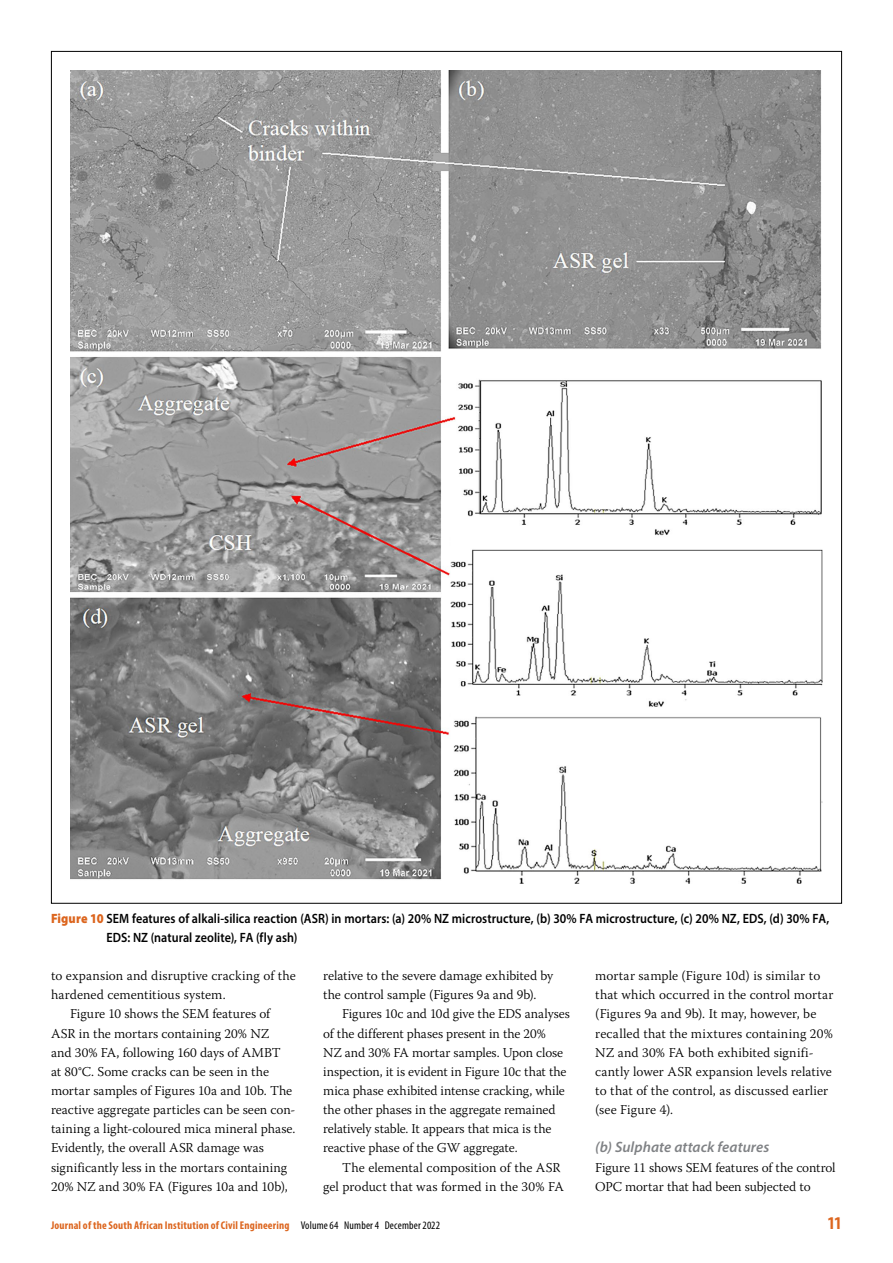
<style>
.page{position:relative;width:893px;height:1263px;background:#fff}
.page>*{position:absolute;margin:0;border:0;box-sizing:border-box;transform-origin:0 0}
.t1{font:700 condensed 18px "Myriad Pro";color:#dc651e}
.t2{font:italic 600 15px "Myriad Pro";letter-spacing:.005em;color:#808285}
.t3{font:300 13.5px/19.2px "Warnock Pro";color:#000}
.t4{font:600 13.5px/19.2px "Myriad Pro";letter-spacing:.005em;color:#000;scale:.9 1}
.t5{font:700 condensed 11.25px "Myriad Pro";color:#dc651e}
.s1{font-weight:900;color:#dc651e}
.s2{font-weight:400;color:#000}
</style>
<div class="page">
<img style="left:70px;top:70px;width:753px;height:813px">
<p class="t4" style="left:106px;top:908px;width:805px;text-indent:-55px"><span class="s1">Figure 10</span> SEM features of alkali-silica reaction (ASR) in mortars: (a) 20% NZ microstructure, (b) 30% FA microstructure, (c) 20% NZ, EDS, (d) 30% FA,<br>EDS: NZ (natural zeolite), FA (fly ash)</p>
<p class="t3" style="left:51px;top:966px;width:246px">to expansion and disruptive cracking of the</p>
<p class="t3" style="left:51px;top:985px;width:176px">hardened cementitious system.</p>
<p class="t3" style="left:70px;top:1004px;width:202px">Figure 10 shows the SEM features of</p>
<p class="t3" style="left:51px;top:1023px;width:220px">ASR in the mortars containing 20% NZ</p>
<p class="t3" style="left:51px;top:1042px;width:231px">and 30% FA, following 160 days of AMBT</p>
<p class="t3" style="left:51px;top:1061px;width:220px">at 80°C. Some cracks can be seen in the</p>
<p class="t3" style="left:51px;top:1081px;width:243px">mortar samples of Figures 10a and 10b. The</p>
<p class="t3" style="left:51px;top:1100px;width:246px">reactive aggregate particles can be seen con-</p>
<p class="t3" style="left:51px;top:1119px;width:246px">taining a light-coloured mica mineral phase.</p>
<p class="t3" style="left:51px;top:1138px;width:215px">Evidently, the overall ASR damage was</p>
<p class="t3" style="left:51px;top:1157px;width:238px">significantly less in the mortars containing</p>
<p class="t3" style="left:51px;top:1176px;width:238px">20% NZ and 30% FA (Figures 10a and 10b),</p>
<p class="t3" style="left:323px;top:966px;width:232px">relative to the severe damage exhibited by the control sample (Figures 9a and 9b).</p>
<p class="t3" style="left:323px;top:1004px;width:248px;text-indent:19px">Figures 10c and 10d give the EDS analyses of the different phases present in the 20%<br>NZ and 30% FA mortar samples. Upon close inspection, it is evident in Figure 10c that the mica phase exhibited intense cracking, while the other phases in the aggregate remained relatively stable. It appears that mica is the reactive phase of the GW aggregate.</p>
<p class="t3" style="left:323px;top:1157px;width:242px;text-align:right">The elemental composition of the ASR<br>gel product that was formed in the 30% FA</p>
<p class="t3" style="left:595px;top:966px;width:240px">mortar sample (Figure 10d) is similar to that which occurred in the control mortar (Figures 9a and 9b). It may, however, be recalled that the mixtures containing 20% NZ and 30% FA both exhibited signifi&shy;cantly lower ASR expansion levels relative to that of the control, as discussed earlier (see Figure 4).</p>
<p class="t2" style="left:595px;top:1138px;width:176px">(b) Sulphate attack features</p>
<p class="t3" style="left:595px;top:1157px;width:242px">Figure 11 shows SEM features of the control<br>OPC mortar that had been subjected to</p>
<p class="t5" style="left:51px;top:1218px;width:391px">Journal of the South African Institution of Civil Engineering <span class="s2">Volume 64 Number 4 December 2022</span></p>
<h1 class="t1" style="left:828px;top:1212px;width:16px">11</h1>
</div>
